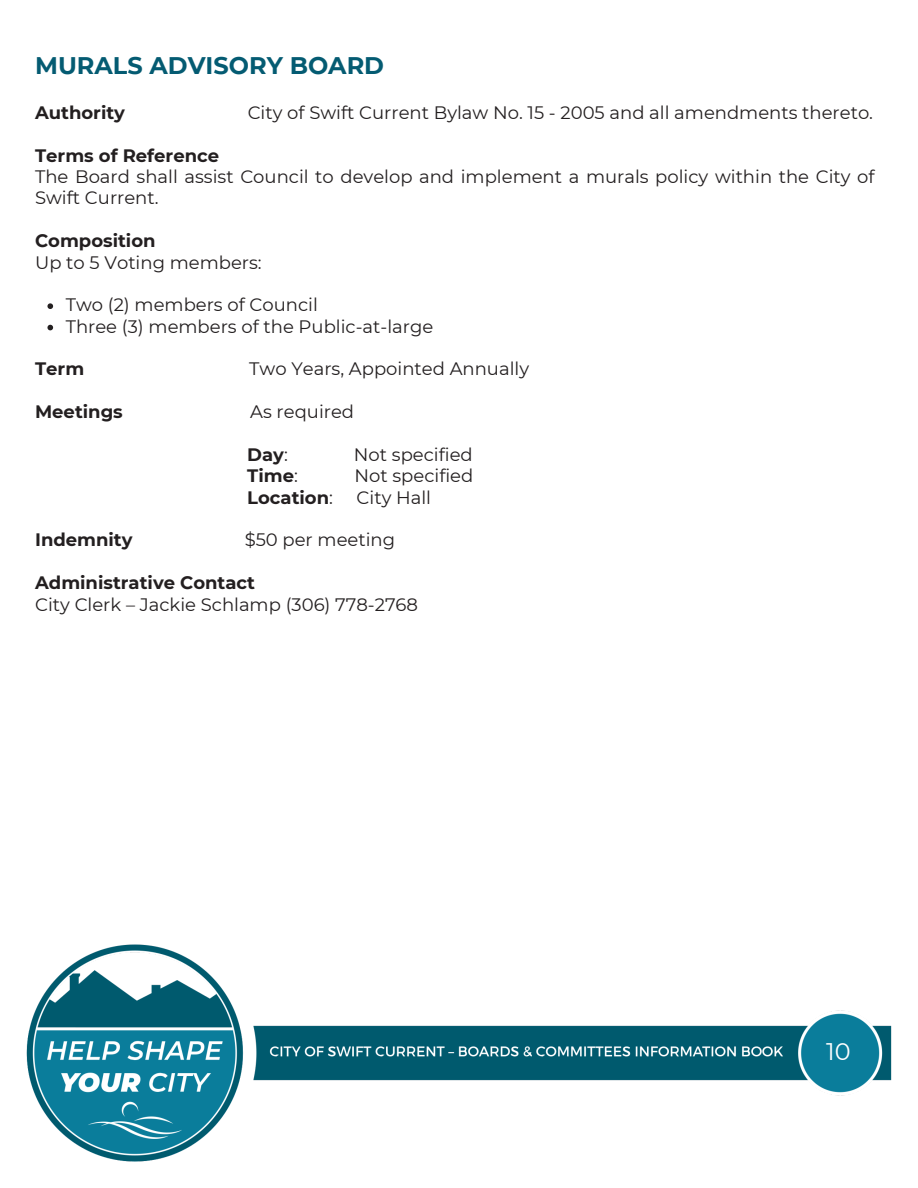
<style>
.page{position:relative;width:918px;height:1188px;background:#fff}
.page>*{position:absolute;margin:0;border:0;box-sizing:border-box;transform-origin:0 0}
.t1{font:700 24px "Montserrat";color:#045b72}
.t2{font:24px "Montserrat";color:#fff}
.t3{font:18px/21.3px "Montserrat";color:#231f20}
.t4{font:700 18px "Montserrat";color:#231f20}
.s1{font-weight:400}
</style>
<div class="page">
<img style="left:26px;top:944px;width:866px;height:218px">
<svg style="left:47px;top:303px;width:6px;height:6px"></svg>
<svg style="left:47px;top:325px;width:6px;height:5px"></svg>
<p class="t1" style="left:35px;top:51px;width:351px">MURALS ADVISORY BOARD</p>
<p class="t4" style="left:35px;top:101px;width:91px">Authority</p>
<p class="t3" style="left:248px;top:102px;width:627px">City of Swift Current Bylaw No. 15 - 2005 and all amendments thereto.</p>
<p class="t4" style="left:35px;top:144px;width:186px">Terms of Reference</p>
<p class="t3" style="left:35px;top:166px;width:841px">The Board shall assist Council to develop and implement a murals policy within the City of<br>Swift Current.</p>
<p class="t4" style="left:35px;top:230px;width:122px">Composition</p>
<p class="t3" style="left:35px;top:251px;width:228px">Up to 5 Voting members:</p>
<p class="t3" style="left:66px;top:294px;width:254px">Two (2) members of Council</p>
<p class="t3" style="left:66px;top:316px;width:369px">Three (3) members of the Public-at-large</p>
<p class="t4" style="left:35px;top:358px;width:51px">Term</p>
<p class="t3" style="left:249px;top:358px;width:281px">Two Years, Appointed Annually</p>
<p class="t4" style="left:35px;top:401px;width:89px">Meetings</p>
<p class="t3" style="left:250px;top:401px;width:105px">As required</p>
<p class="t4" style="left:247px;top:443px;width:42px">Day<span class="s1">:</span></p>
<p class="t3" style="left:354px;top:444px;width:120px">Not specified</p>
<p class="t4" style="left:247px;top:465px;width:52px">Time<span class="s1">:</span></p>
<p class="t3" style="left:355px;top:465px;width:120px">Not specified</p>
<p class="t4" style="left:247px;top:486px;width:87px">Location<span class="s1">:</span></p>
<p class="t3" style="left:357px;top:487px;width:76px">City Hall</p>
<p class="t4" style="left:35px;top:529px;width:99px">Indemnity</p>
<p class="t3" style="left:245px;top:529px;width:152px">$50 per meeting</p>
<p class="t4" style="left:35px;top:572px;width:221px">Administrative Contact</p>
<p class="t3" style="left:35px;top:593px;width:385px">City Clerk – Jackie Schlamp (306) 778-2768</p>
<p class="t2" style="left:826px;top:1037px;width:26px">10</p>
</div>
